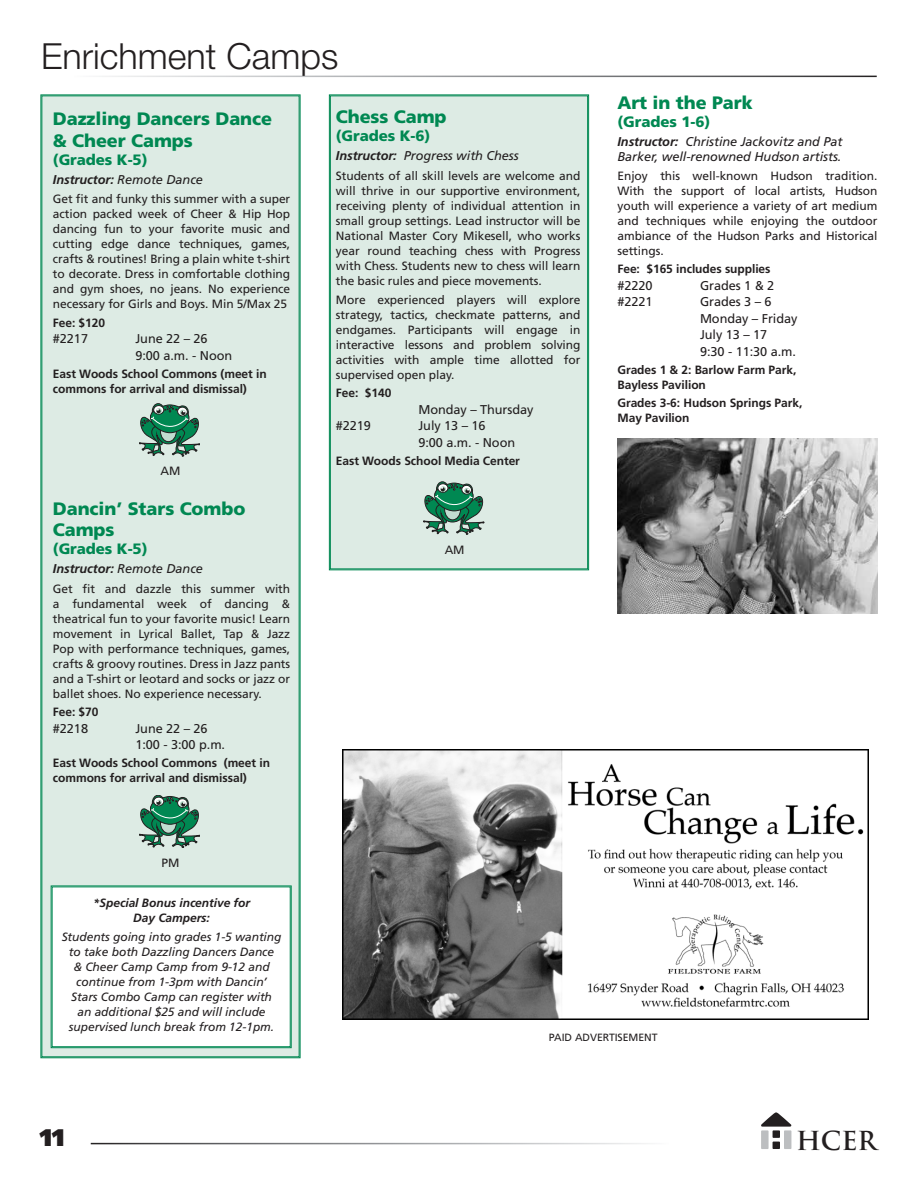
<style>
.page{position:relative;width:918px;height:1188px;background:#fff}
.page>*{position:absolute;margin:0;border:0;box-sizing:border-box;transform-origin:0 0}
.t1{font:300 36px "Helvetica Neue";color:#231f20}
.t2{font:700 25.5px "Trajan Pro";color:#231f20}
.t3{font:900 24px "Frutiger";color:#231f20}
.t4{font:900 18px/21.6px "Frutiger";letter-spacing:-.005em;color:#008852}
.t5{font:900 15px "Frutiger";letter-spacing:-.005em;color:#008852}
.t6{font:12.75px/16.5px "Frutiger";letter-spacing:-.005em;color:#231f20}
.t7{font:italic 12.75px/15px "Frutiger";letter-spacing:-.005em;color:#231f20}
.t8{font:italic 700 12.75px "Frutiger";letter-spacing:-.005em;color:#231f20}
.t9{font:12px/15px "Frutiger";letter-spacing:-.005em;color:#231f20;text-align:justify}
.t10{font:700 12px/15px "Frutiger";letter-spacing:-.005em;color:#231f20}
.t11{font:italic 12px/15px "Frutiger";letter-spacing:-.005em;color:#231f20;text-align:center}
.t12{font:italic 700 12px/15px "Frutiger";letter-spacing:-.005em;color:#231f20;text-align:center}
.t13{font:10.5px "Frutiger";letter-spacing:-.005em;color:#231f20}
.s1{font-weight:700}
.s2{font-weight:400}
</style>
<div class="page">
<div style="left:773px;top:1130px;width:7px;height:8px;background:#231f20"></div>
<div style="left:773px;top:1142px;width:7px;height:7px;background:#231f20"></div>
<div style="left:761px;top:1130px;width:8px;height:19px;background:#bcbec0"></div>
<div style="left:784px;top:1130px;width:7px;height:19px;background:#bcbec0"></div>
<svg style="left:761px;top:1112px;width:31px;height:15px"></svg>
<div style="left:329px;top:94px;width:260px;height:477px;background:#ddebe4"></div>
<div style="left:330px;top:96px;width:258px;height:473px;border:1px solid #008852"></div>
<div style="left:436px;top:482px;width:12px;height:15px;border:1px solid #231f20;border-radius:50%"></div>
<svg style="left:423px;top:483px;width:61px;height:52px;background:#639a84"></svg>
<div style="left:40px;top:94px;width:261px;height:965px;background:#ddebe4"></div>
<svg style="left:50px;top:885px;width:242px;height:163px"></svg>
<div style="left:52px;top:887px;width:238px;height:160px;border:1px solid #008852"></div>
<img style="left:342px;top:749px;width:527px;height:270px">
<img style="left:618px;top:438px;width:260px;height:176px">
<div style="left:152px;top:404px;width:12px;height:15px;border:1px solid #231f20;border-radius:50%"></div>
<svg style="left:139px;top:405px;width:61px;height:51px;background:#619982"></svg>
<div style="left:152px;top:795px;width:12px;height:15px;border:1px solid #231f20;border-radius:50%"></div>
<svg style="left:139px;top:796px;width:61px;height:52px;background:#629a83"></svg>
<h1 class="t1" style="left:41px;top:34px;width:299px">Enrichment Camps</h1>
<h3 class="t4" style="left:336px;top:106px;width:112px">Chess Camp</h3>
<p class="t5" style="left:336px;top:127px;width:96px">(Grades K-6)</p>
<p class="t7" style="left:336px;top:148px;width:184px"><span class="s1">Instructor:</span> Progress with Chess</p>
<p class="t9" style="left:336px;top:168px;width:246px">Students of all skill levels are welcome and will thrive in our supportive environment, receiving plenty of individual attention in small group settings. Lead instructor will be National Master Cory Mikesell, who works year round teaching chess with Progress with Chess. Students new to chess will learn the basic rules and piece movements.</p>
<p class="t9" style="left:336px;top:292px;width:246px">More experienced players will explore strategy, tactics, checkmate patterns, and endgames. Participants will engage in interactive lessons and problem solving activities with ample time allotted for supervised open play.</p>
<p class="t10" style="left:336px;top:386px;width:57px">Fee: $140</p>
<p class="t6" style="left:418px;top:401px;width:117px">Monday – Thursday</p>
<p class="t6" style="left:336px;top:417px;width:37px">#2219</p>
<p class="t6" style="left:418px;top:417px;width:98px">July 13 – 16<br>9:00 a.m. - Noon</p>
<p class="t10" style="left:336px;top:453px;width:186px">East Woods School Media Center</p>
<h3 class="t4" style="left:53px;top:108px;width:221px">Dazzling Dancers Dance &amp; Cheer Camps</h3>
<p class="t5" style="left:53px;top:151px;width:96px">(Grades K-5)</p>
<p class="t8" style="left:53px;top:172px;width:152px">Instructor: <span class="s2">Remote Dance</span></p>
<p class="t9" style="left:53px;top:192px;width:239px">Get fit and funky this summer with a super action packed week of Cheer &amp; Hip Hop dancing fun to your favorite music and cutting edge dance techniques, games, crafts &amp; routines! Bring a plain white t-shirt to decorate. Dress in comfortable clothing and gym shoes, no jeans. No experience necessary for Girls and Boys. Min 5/Max 25</p>
<p class="t10" style="left:53px;top:315px;width:54px">Fee: $120</p>
<p class="t6" style="left:53px;top:330px;width:37px">#2217</p>
<p class="t6" style="left:135px;top:330px;width:98px">June 22 – 26<br>9:00 a.m. - Noon</p>
<p class="t10" style="left:53px;top:366px;width:215px">East Woods School Commons (meet in commons for arrival and dismissal)</p>
<p class="t9" style="left:161px;top:464px;width:21px">AM</p>
<h3 class="t4" style="left:53px;top:497px;width:194px">Dancin’ Stars Combo<br>Camps</h3>
<p class="t5" style="left:53px;top:540px;width:96px">(Grades K-5)</p>
<p class="t8" style="left:53px;top:562px;width:152px">Instructor: <span class="s2">Remote Dance</span></p>
<p class="t9" style="left:53px;top:581px;width:239px">Get fit and dazzle this summer with a fundamental week of dancing &amp; theatrical fun to your favorite music! Learn movement in Lyrical Ballet, Tap &amp; Jazz Pop with performance techniques, games, crafts &amp; groovy routines. Dress in Jazz pants and a T-shirt or leotard and socks or jazz or ballet shoes. No experience necessary.</p>
<p class="t10" style="left:53px;top:704px;width:47px">Fee: $70</p>
<p class="t6" style="left:53px;top:720px;width:37px">#2218</p>
<p class="t6" style="left:135px;top:720px;width:91px">June 22 – 26<br>1:00 - 3:00 p.m.</p>
<p class="t10" style="left:53px;top:755px;width:219px">East Woods School Commons (meet in commons for arrival and dismissal)</p>
<p class="t9" style="left:162px;top:855px;width:19px">PM</p>
<p class="t9" style="left:445px;top:542px;width:21px">AM</p>
<h3 class="t4" style="left:618px;top:91px;width:137px">Art in the Park</h3>
<p class="t5" style="left:618px;top:112px;width:94px">(Grades 1-6)</p>
<p class="t7" style="left:618px;top:134px;width:226px"><span class="s1">Instructor:</span> Christine Jackovitz and Pat<br>Barker, well-renowned Hudson artists.</p>
<p class="t9" style="left:618px;top:168px;width:262px">Enjoy this well-known Hudson tradition.<br>With the support of local artists, Hudson youth will experience a variety of art medium and techniques while enjoying the outdoor ambiance of the Hudson Parks and Historical settings.</p>
<p class="t10" style="left:618px;top:262px;width:155px">Fee: $165 includes supplies</p>
<p class="t6" style="left:618px;top:277px;width:37px">#2220</p>
<p class="t6" style="left:700px;top:277px;width:76px">Grades 1 &amp; 2</p>
<p class="t6" style="left:618px;top:294px;width:37px">#2221</p>
<p class="t6" style="left:700px;top:294px;width:99px">Grades 3 – 6<br>Monday – Friday<br>July 13 – 17<br>9:30 - 11:30 a.m.</p>
<p class="t10" style="left:618px;top:362px;width:180px">Grades 1 &amp; 2: Barlow Farm Park,<br>Bayless Pavilion</p>
<p class="t10" style="left:618px;top:396px;width:186px">Grades 3-6: Hudson Springs Park,<br>May Pavilion</p>
<p class="t12" style="left:93px;top:895px;width:159px">*Special Bonus incentive for<br>Day Campers:</p>
<p class="t11" style="left:62px;top:929px;width:221px">Students going into grades 1-5 wanting to take both Dazzling Dancers Dance<br>&amp; Cheer Camp Camp from 9-12 and continue from 1-3pm with Dancin’ Stars Combo Camp can register with<br>an additional $25 and will include supervised lunch break from 12-1pm.</p>
<p class="t13" style="left:549px;top:1031px;width:110px">PAID ADVERTISEMENT</p>
<h3 class="t3" style="left:40px;top:1123px;width:26px">11</h3>
<h2 class="t2" style="left:796px;top:1124px;width:82px">HCER</h2>
</div>
